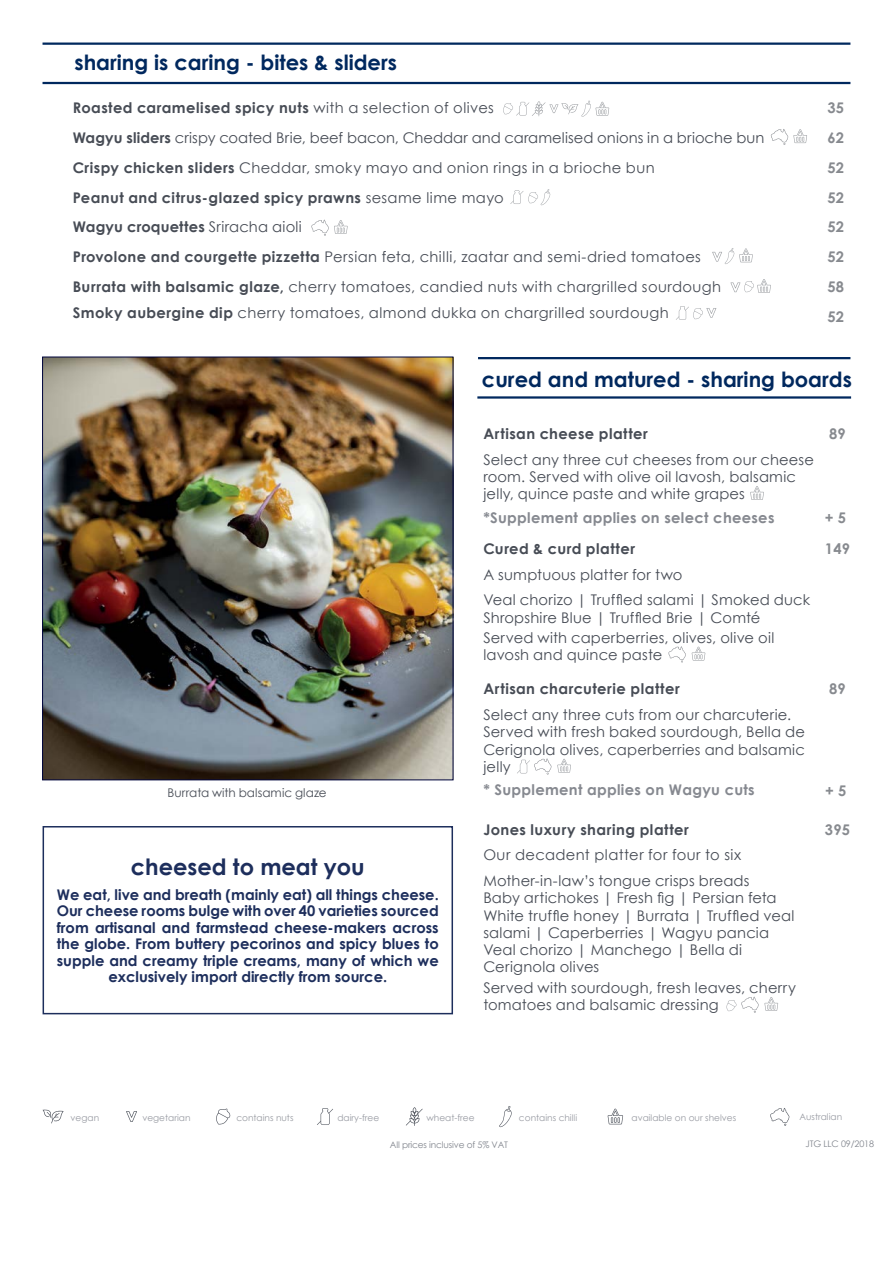
<style>
.page{position:relative;width:893px;height:1263px;background:#fff}
.page>*{position:absolute;margin:0;border:0;box-sizing:border-box;transform-origin:0 0}
.t1{font:700 22.5px "Century Gothic";color:#1d2e5c}
.t2{font:700 21px "Century Gothic";color:#00285e}
.t3{font:14.7px/17.2px "Century Gothic";letter-spacing:.015em;color:#474c55}
.t4{font:700 14.7px/16.5px "Century Gothic";color:#1d2e5c;text-align:center}
.t5{font:700 14.7px "Century Gothic";letter-spacing:.03em;color:#474c55}
.t6{font:700 14.7px "Century Gothic";letter-spacing:.02em;color:#868990}
.t7{font:700 14.7px "Century Gothic";letter-spacing:.01em;color:#878a8f}
.t8{font:700 14.7px "Century Gothic";letter-spacing:.01em;color:#474c55}
.t9{font:12px "Century Gothic";letter-spacing:.005em;color:#474c55}
.t10{font:9px "Century Gothic";color:#92959d}
.t11{font:9px "Century Gothic";letter-spacing:-.015em;color:#81858d}
.t12{font:9px "Century Gothic";color:#92959c}
.s1{font-weight:400}
.s2{font-weight:700}
</style>
<div class="page">
<img style="left:44px;top:359px;width:407px;height:419px">
<svg style="left:771px;top:129px;width:36px;height:16px"></svg>
<svg style="left:510px;top:189px;width:41px;height:16px"></svg>
<svg style="left:730px;top:279px;width:41px;height:14px"></svg>
<svg style="left:503px;top:100px;width:106px;height:17px"></svg>
<svg style="left:676px;top:306px;width:40px;height:14px"></svg>
<hr style="left:478px;top:357px;width:372px;height:2px;background:#00285e">
<hr style="left:477px;top:396px;width:374px;height:3px;background:#00285e">
<svg style="left:557px;top:759px;width:14px;height:14px"></svg>
<svg style="left:517px;top:758px;width:34px;height:17px"></svg>
<svg style="left:726px;top:997px;width:52px;height:16px"></svg>
<svg style="left:750px;top:486px;width:14px;height:14px"></svg>
<svg style="left:692px;top:647px;width:13px;height:14px"></svg>
<svg style="left:668px;top:646px;width:18px;height:16px"></svg>
<div style="left:43px;top:826px;width:410px;height:188px;border:2px solid #1d2e5c"></div>
<svg style="left:311px;top:220px;width:37px;height:16px"></svg>
<svg style="left:712px;top:248px;width:41px;height:16px"></svg>
<hr style="left:43px;top:43px;width:807px;height:2px;background:#00285e">
<hr style="left:43px;top:82px;width:807px;height:2px;background:#00285e">
<svg style="left:317px;top:1108px;width:16px;height:17px"></svg>
<svg style="left:406px;top:1107px;width:17px;height:19px"></svg>
<svg style="left:126px;top:1111px;width:11px;height:11px"></svg>
<svg style="left:43px;top:1109px;width:21px;height:14px"></svg>
<svg style="left:608px;top:1109px;width:15px;height:15px"></svg>
<svg style="left:216px;top:1108px;width:14px;height:16px"></svg>
<svg style="left:499px;top:1106px;width:13px;height:21px"></svg>
<svg style="left:770px;top:1108px;width:19px;height:18px"></svg>
<h2 class="t2" style="left:74px;top:47px;width:324px">sharing is caring - bites &amp; sliders</h2>
<p class="t5" style="left:73px;top:97px;width:423px">Roasted caramelised spicy nuts <span class="s1">with a selection of olives</span></p>
<p class="t7" style="left:827px;top:97px;width:18px">35</p>
<p class="t3" style="left:73px;top:129px;width:693px"><span class="s2">Wagyu sliders</span> crispy coated Brie, beef bacon, Cheddar and caramelised onions in a brioche bun</p>
<p class="t7" style="left:827px;top:127px;width:18px">62</p>
<p class="t3" style="left:73px;top:159px;width:583px"><span class="s2">Crispy chicken sliders</span> Cheddar, smoky mayo and onion rings in a brioche bun</p>
<p class="t7" style="left:827px;top:156px;width:18px">52</p>
<p class="t5" style="left:73px;top:186px;width:433px">Peanut and citrus-glazed spicy prawns <span class="s1">sesame lime mayo</span></p>
<p class="t7" style="left:827px;top:186px;width:18px">52</p>
<p class="t8" style="left:73px;top:216px;width:231px">Wagyu croquettes <span class="s1">Sriracha aioli</span></p>
<p class="t7" style="left:827px;top:216px;width:18px">52</p>
<p class="t3" style="left:73px;top:248px;width:630px"><span class="s2">Provolone and courgette pizzetta</span> Persian feta, chilli, zaatar and semi-dried tomatoes</p>
<p class="t7" style="left:827px;top:246px;width:18px">52</p>
<p class="t3" style="left:73px;top:278px;width:650px"><span class="s2">Burrata with balsamic glaze,</span> cherry tomatoes, candied nuts with chargrilled sourdough</p>
<p class="t7" style="left:827px;top:275px;width:18px">58</p>
<p class="t3" style="left:73px;top:303px;width:597px"><span class="s2">Smoky aubergine dip</span> cherry tomatoes, almond dukka on chargrilled sourdough</p>
<p class="t7" style="left:827px;top:305px;width:18px">52</p>
<h2 class="t2" style="left:482px;top:363px;width:372px">cured and matured - sharing boards</h2>
<p class="t9" style="left:168px;top:785px;width:161px">Burrata with balsamic glaze</p>
<h1 class="t1" style="left:131px;top:850px;width:236px">cheesed to meat you</h1>
<p class="t4" style="left:57px;top:886px;width:383px">We eat, live and breath (mainly eat) all things cheese.<br>Our cheese rooms bulge with over 40 varieties sourced from artisanal and farmstead cheese-makers across the globe. From buttery pecorinos and spicy blues to supple and creamy triple creams, many of which we exclusively import directly from source.</p>
<p class="t5" style="left:483px;top:422px;width:166px">Artisan cheese platter</p>
<p class="t3" style="left:483px;top:451px;width:332px">Select any three cut cheeses from our cheese room. Served with olive oil lavosh, balsamic jelly, quince paste and white grapes</p>
<p class="t6" style="left:483px;top:506px;width:293px">*Supplement applies on select cheeses</p>
<p class="t5" style="left:483px;top:537px;width:153px">Cured &amp; curd platter</p>
<p class="t3" style="left:483px;top:561px;width:328px;line-height:25.8px">A sumptuous platter for two<br>Veal chorizo | Truffled salami | Smoked duck</p>
<p class="t3" style="left:483px;top:607px;width:293px;line-height:20.5px">Shropshire Blue | Truffled Brie | Comté<br>Served with caperberries, olives, olive oil</p>
<p class="t3" style="left:483px;top:646px;width:181px">lavosh and quince paste</p>
<p class="t5" style="left:483px;top:678px;width:198px">Artisan charcuterie platter</p>
<p class="t3" style="left:483px;top:706px;width:323px">Select any three cuts from our charcuterie.<br>Served with fresh baked sourdough, Bella de Cerignola olives, caperberries and balsamic jelly</p>
<p class="t6" style="left:483px;top:779px;width:273px">* Supplement applies on Wagyu cuts</p>
<p class="t5" style="left:483px;top:818px;width:207px">Jones luxury sharing platter</p>
<p class="t3" style="left:483px;top:842px;width:268px;line-height:25.8px">Our decadent platter for four to six<br>Mother-in-law’s tongue crisps breads</p>
<p class="t3" style="left:483px;top:889px;width:312px">Baby artichokes | Fresh fig | Persian feta White truffle honey | Burrata | Truffled veal salami | Caperberries | Wagyu pancia Veal chorizo | Manchego | Bella di Cerignola olives</p>
<p class="t3" style="left:483px;top:979px;width:314px">Served with sourdough, fresh leaves, cherry tomatoes and balsamic dressing</p>
<p class="t7" style="left:829px;top:422px;width:18px">89</p>
<p class="t7" style="left:825px;top:507px;width:23px">+ 5</p>
<p class="t7" style="left:825px;top:537px;width:26px">149</p>
<p class="t7" style="left:829px;top:678px;width:18px">89</p>
<p class="t7" style="left:825px;top:780px;width:23px">+ 5</p>
<p class="t7" style="left:825px;top:818px;width:26px">395</p>
<p class="t10" style="left:71px;top:1111px;width:30px">vegan</p>
<p class="t10" style="left:142px;top:1111px;width:50px">vegetarian</p>
<p class="t12" style="left:236px;top:1111px;width:59px">contains nuts</p>
<p class="t10" style="left:337px;top:1111px;width:43px">dairy-free</p>
<p class="t10" style="left:426px;top:1111px;width:50px">wheat-free</p>
<p class="t10" style="left:519px;top:1111px;width:60px">contains chilli</p>
<p class="t10" style="left:632px;top:1111px;width:106px">available on our shelves</p>
<p class="t10" style="left:799px;top:1110px;width:44px">Australian</p>
<p class="t11" style="left:390px;top:1138px;width:120px">All prices inclusive of 5% VAT</p>
<p class="t11" style="left:806px;top:1138px;width:70px">JTG LLC 09/2018</p>
</div>
